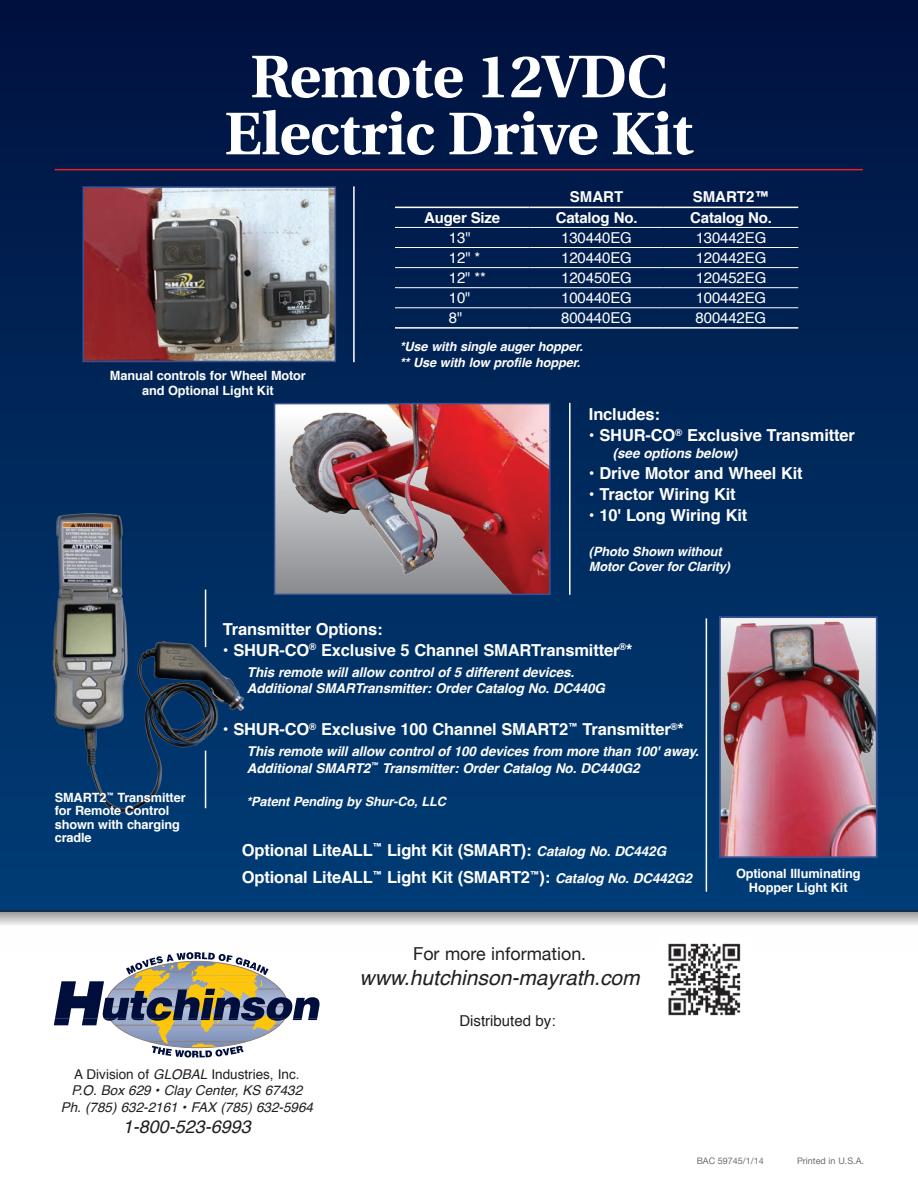
<style>
.page{position:relative;width:918px;height:1188px;background:#fff}
.page>*{position:absolute;margin:0;border:0;box-sizing:border-box;transform-origin:0 0}
.t1{font:700 60px/57px "Utopia";letter-spacing:-.01em;color:#fff;text-align:center}
.t2{font:italic 21px "Helvetica";color:#231f20}
.t3{font:italic 18px "Helvetica";color:#231f20}
.t4{font:17.85px "Helvetica Neue";color:#231f20}
.t5{font:700 16.5px/27.8px "Helvetica";letter-spacing:-.01em;color:#fff}
.t6{font:15px "Helvetica";letter-spacing:-.01em;color:#fff}
.t7{font:700 15px "Helvetica";letter-spacing:-.01em;color:#fff}
.t8{font:15px "Helvetica";color:#231f20}
.t9{font:italic 700 13.5px/16.5px "Helvetica";letter-spacing:-.01em;color:#fff}
.t10{font:italic 13.5px/16.2px "Helvetica";color:#231f20;text-align:center}
.t11{font:700 12.75px/13.5px "Helvetica";letter-spacing:-.01em;color:#fff;text-align:center}
.t12{font:italic 700 12.75px/15px "Helvetica";letter-spacing:-.01em;color:#fff}
.t13{font:9px "Helvetica Neue";color:#6c6d70}
.s1{font-style:italic;font-size:13.5px}
.s2{font-style:normal}
</style>
<div class="page">
<div style="left:0;top:0;width:918px;height:912px;background:linear-gradient(to bottom,#021240,#003d76)"></div>
<hr style="left:55px;top:169px;width:808px;height:1px;background:#ee1d23">
<img style="left:277px;top:406px;width:271px;height:186px">
<div style="left:274px;top:403px;width:277px;height:192px;border:2px solid #385293"></div>
<img style="left:85px;top:189px;width:248px;height:170px">
<div style="left:82px;top:186px;width:254px;height:176px;border:2px solid #385293"></div>
<img style="left:722px;top:619px;width:153px;height:236px">
<div style="left:719px;top:616px;width:159px;height:242px;border:2px solid #385293"></div>
<svg style="left:54px;top:952px;width:266px;height:106px"></svg>
<svg style="left:0;top:911px;width:918px;height:14px;background:#babbbe"></svg>
<hr style="left:353px;top:186px;width:2px;height:176px;background:#fff">
<hr style="left:569px;top:403px;width:2px;height:192px;background:#fff">
<hr style="left:706px;top:618px;width:1px;height:274px;background:#fff">
<img style="left:668px;top:943px;width:73px;height:73px">
<img style="left:49px;top:510px;width:197px;height:310px">
<hr style="left:395px;top:227px;width:134px;height:1px;background:#fff">
<hr style="left:529px;top:227px;width:135px;height:1px;background:#fff">
<hr style="left:664px;top:227px;width:134px;height:1px;background:#fff">
<hr style="left:395px;top:247px;width:134px;height:1px;background:#fff">
<hr style="left:529px;top:247px;width:135px;height:1px;background:#fff">
<hr style="left:664px;top:247px;width:134px;height:1px;background:#fff">
<hr style="left:395px;top:267px;width:134px;height:1px;background:#fff">
<hr style="left:529px;top:267px;width:135px;height:1px;background:#fff">
<hr style="left:664px;top:267px;width:134px;height:1px;background:#fff">
<hr style="left:395px;top:287px;width:134px;height:1px;background:#fff">
<hr style="left:529px;top:287px;width:135px;height:1px;background:#fff">
<hr style="left:664px;top:287px;width:134px;height:1px;background:#fff">
<hr style="left:395px;top:307px;width:134px;height:1px;background:#fff">
<hr style="left:529px;top:307px;width:135px;height:1px;background:#fff">
<hr style="left:664px;top:307px;width:134px;height:1px;background:#fff">
<hr style="left:395px;top:207px;width:134px;height:1px;background:#fff">
<hr style="left:529px;top:207px;width:135px;height:1px;background:#fff">
<hr style="left:664px;top:207px;width:134px;height:1px;background:#fff">
<hr style="left:395px;top:327px;width:134px;height:2px;background:#fff">
<hr style="left:529px;top:327px;width:135px;height:2px;background:#fff">
<hr style="left:664px;top:327px;width:134px;height:2px;background:#fff">
<h1 class="t1" style="left:224px;top:49px;width:471px">Remote 12VDC<br>Electric Drive Kit</h1>
<p class="t7" style="left:570px;top:185px;width:55px">SMART</p>
<p class="t7" style="left:693px;top:185px;width:78px">SMART2™</p>
<p class="t11" style="left:110px;top:368px;width:197px;line-height:15px">Manual controls for Wheel Motor and Optional Light Kit</p>
<p class="t7" style="left:424px;top:206px;width:78px">Auger Size</p>
<p class="t7" style="left:556px;top:206px;width:83px">Catalog No.</p>
<p class="t7" style="left:690px;top:206px;width:83px">Catalog No.</p>
<p class="t6" style="left:449px;top:226px;width:23px">13"</p>
<p class="t6" style="left:561px;top:226px;width:72px">130440EG</p>
<p class="t6" style="left:696px;top:226px;width:72px">130442EG</p>
<p class="t6" style="left:449px;top:246px;width:33px">12" *</p>
<p class="t6" style="left:561px;top:246px;width:72px">120440EG</p>
<p class="t6" style="left:696px;top:246px;width:72px">120442EG</p>
<p class="t6" style="left:449px;top:266px;width:39px">12" **</p>
<p class="t6" style="left:561px;top:266px;width:72px">120450EG</p>
<p class="t6" style="left:696px;top:266px;width:72px">120452EG</p>
<p class="t6" style="left:449px;top:287px;width:23px">10"</p>
<p class="t6" style="left:561px;top:287px;width:72px">100440EG</p>
<p class="t6" style="left:696px;top:287px;width:72px">100442EG</p>
<p class="t6" style="left:449px;top:307px;width:15px">8"</p>
<p class="t6" style="left:561px;top:307px;width:72px">800440EG</p>
<p class="t6" style="left:696px;top:307px;width:72px">800442EG</p>
<p class="t12" style="left:400px;top:338px;width:185px;line-height:16.5px">*Use with single auger hopper. ** Use with low profile hopper.</p>
<p class="t5" style="left:589px;top:401px;width:73px">Includes:</p>
<p class="t5" style="left:589px;top:422px;width:267px">• SHUR-CO<sup>®</sup> Exclusive Transmitter</p>
<p class="t9" style="left:613px;top:445px;width:126px">(see options below)</p>
<p class="t5" style="left:589px;top:459px;width:215px">• Drive Motor and Wheel Kit</p>
<p class="t5" style="left:589px;top:480px;width:148px">• Tractor Wiring Kit</p>
<p class="t5" style="left:589px;top:501px;width:160px">• 10' Long Wiring Kit</p>
<p class="t12" style="left:589px;top:544px;width:143px">(Photo Shown without<br>Motor Cover for Clarity)</p>
<p class="t11" style="left:55px;top:791px;width:132px;text-align:left">SMART2<sup>™</sup> Transmitter for Remote Control shown with charging cradle</p>
<p class="t5" style="left:223px;top:615px;width:161px">Transmitter Options:</p>
<p class="t5" style="left:223px;top:636px;width:411px">• SHUR-CO<sup>®</sup> Exclusive 5 Channel SMARTransmitter<sup>®</sup>*</p>
<p class="t9" style="left:247px;top:664px;width:360px">This remote will allow control of 5 different devices.<br>Additional SMARTransmitter: Order Catalog No. DC440G</p>
<p class="t5" style="left:223px;top:716px;width:463px">• SHUR-CO<sup>®</sup> Exclusive 100 Channel SMART2<sup>™</sup> Transmitter<sup>®</sup>*</p>
<p class="t9" style="left:247px;top:743px;width:453px">This remote will allow control of 100 devices from more than 100' away.<br>Additional SMART2<sup>™</sup> Transmitter: Order Catalog No. DC440G2</p>
<p class="t12" style="left:246px;top:794px;width:201px">*Patent Pending by Shur-Co, LLC</p>
<p class="t5" style="left:242px;top:836px;width:452px">Optional LiteALL<sup>™</sup> Light Kit (SMART): <span class="s1">Catalog No. DC442G<br></span>Optional LiteALL<sup>™</sup> Light Kit (SMART2<sup>™</sup>): <span class="s1">Catalog No. DC442G2</span></p>
<p class="t4" style="left:413px;top:938px;width:175px">For more information.</p>
<p class="t2" style="left:360px;top:961px;width:282px">www.hutchinson-mayrath.com</p>
<p class="t8" style="left:459px;top:1010px;width:98px">Distributed by:</p>
<p class="t10" style="left:61px;top:1067px;width:254px"><span class="s2">A Division of</span> GLOBAL <span class="s2">Industries, Inc.<br></span>P.O. Box 629 • Clay Center, KS 67432<br>Ph. (785) 632-2161 • FAX (785) 632-5964</p>
<p class="t3" style="left:123px;top:1113px;width:130px">1-800-523-6993</p>
<p class="t11" style="left:736px;top:867px;width:126px">Optional Illuminating<br>Hopper Light Kit</p>
<p class="t13" style="left:697px;top:1153px;width:69px">BAC 59745/1/14</p>
<p class="t13" style="left:797px;top:1153px;width:69px">Printed in U.S.A.</p>
</div>
